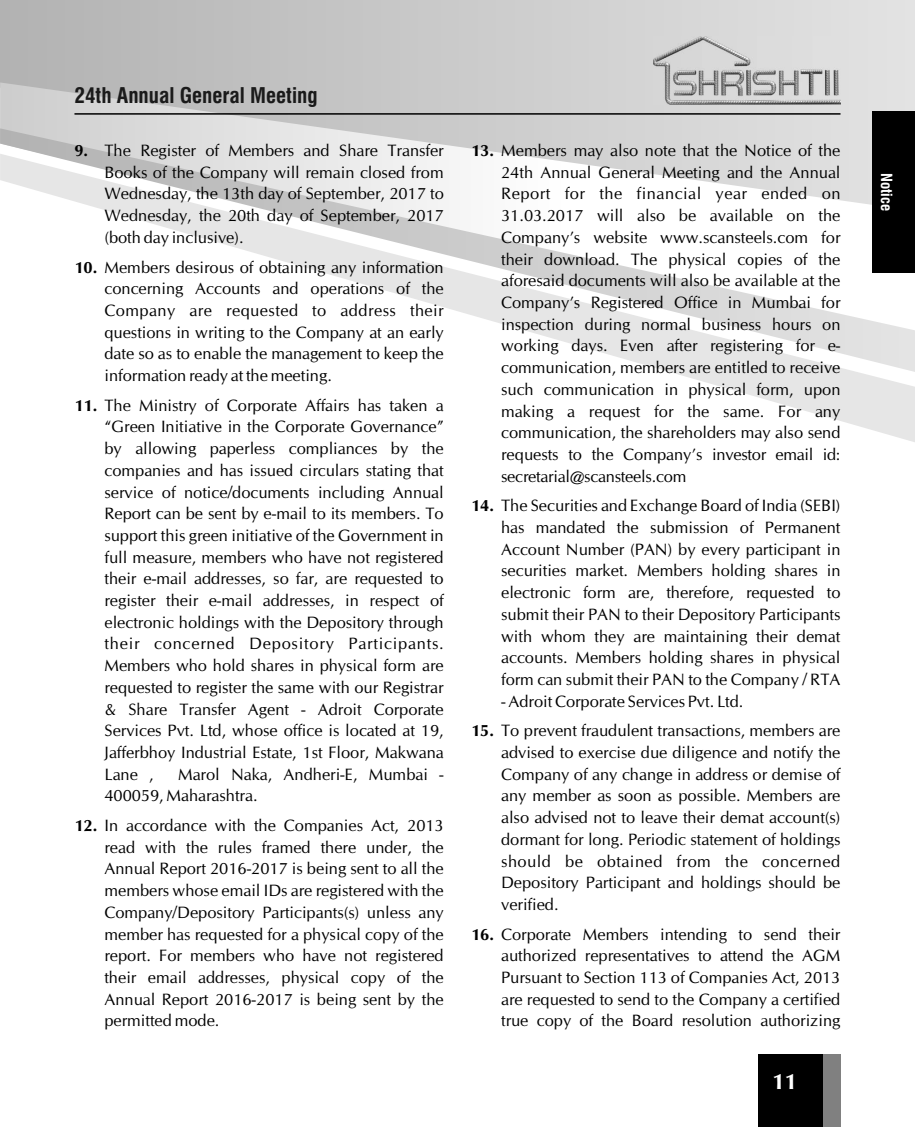
<style>
.page{position:relative;width:915px;height:1127px;background:#fff}
.page>*{position:absolute;margin:0;border:0;box-sizing:border-box;transform-origin:0 0}
.t1{font:700 22.5px "CG Omega";color:#fff}
.t2{font:700 condensed 21.15px "Swiss 721 BT";color:#1a1a1a}
.t3{font:16.5px/21.8px "CG Omega";color:#000;text-align:justify}
.t4{font:700 condensed 15px "Swiss 721 BT";color:#fff}
.s1{font-weight:700}
</style>
<div class="page">
<svg style="left:0;top:0;width:914px;height:82px;background:#c8c8c8"></svg>
<svg style="left:0;top:82px;width:914px;height:46px;background:#cdcdcd"></svg>
<svg style="left:674px;top:373px;width:240px;height:69px"></svg>
<svg style="left:0;top:128px;width:914px;height:245px"></svg>
<img style="left:653px;top:37px;width:187px;height:67px">
<hr style="left:74px;top:113px;width:766px;height:2px;background:#000">
<div style="left:757px;top:1054px;width:83px;height:73px;background:#000"></div>
<div style="left:822px;top:1054px;width:18px;height:73px;background:#808080"></div>
<div style="left:872px;top:111px;width:42px;height:161px;background:#000"></div>
<p class="t2" style="left:74px;top:87px;width:244px">24th Annual General Meeting</p>
<p class="t3" style="left:104px;top:141px;width:341px;text-indent:-30px"><span class="s1">9.</span> The Register of Members and Share Transfer Books of the Company will remain closed from Wednesday, the 13th day of September, 2017 to Wednesday, the 20th day of September, 2017 (both day inclusive).</p>
<p class="t3" style="left:104px;top:257px;width:341px;text-indent:-30px"><span class="s1">10.</span> Members desirous of obtaining any information concerning Accounts and operations of the Company are requested to address their questions in writing to the Company at an early date so as to enable the management to keep the information ready at the meeting.</p>
<p class="t3" style="left:104px;top:395px;width:341px;text-indent:-30px"><span class="s1">11.</span> The Ministry of Corporate Affairs has taken a “Green Initiative in the Corporate Governance” by allowing paperless compliances by the companies and has issued circulars stating that service of notice/documents including Annual Report can be sent by e-mail to its members. To support this green initiative of the Government in full measure, members who have not registered their e-mail addresses, so far, are requested to register their e-mail addresses, in respect of electronic holdings with the Depository through their concerned Depository Participants.<br>Members who hold shares in physical form are requested to register the same with our Registrar &amp; Share Transfer Agent - Adroit Corporate Services Pvt. Ltd, whose office is located at 19, Jafferbhoy Industrial Estate, 1st Floor, Makwana Lane ,</p>
<p class="t3" style="left:104px;top:764px;width:341px;text-indent:74px">Marol Naka, Andheri-E, Mumbai -<br>400059, Maharashtra.</p>
<p class="t3" style="left:104px;top:816px;width:341px;text-indent:-30px"><span class="s1">12.</span> In accordance with the Companies Act, 2013 read with the rules framed there under, the Annual Report 2016-2017 is being sent to all the members whose email IDs are registered with the Company/Depository Participants(s) unless any member has requested for a physical copy of the report. For members who have not registered their email addresses, physical copy of the Annual Report 2016-2017 is being sent by the permitted mode.</p>
<p class="t3" style="left:501px;top:141px;width:341px;text-indent:-30px"><span class="s1">13.</span> Members may also note that the Notice of the 24th Annual General Meeting and the Annual Report for the financial year ended on 31.03.2017 will also be available on the Company’s website www.scansteels.com for their download. The physical copies of the aforesaid documents will also be available at the Company’s Registered Office in Mumbai for inspection during normal business hours on working days. Even after registering for e&shy;communication, members are entitled to receive such communication in physical form, upon making a request for the same. For any communication, the shareholders may also send requests to the Company’s investor email id: secretarial@scansteels.com</p>
<p class="t3" style="left:501px;top:496px;width:341px;text-indent:-30px"><span class="s1">14.</span> The Securities and Exchange Board of India (SEBI) has mandated the submission of Permanent Account Number (PAN) by every participant in securities market. Members holding shares in electronic form are, therefore, requested to submit their PAN to their Depository Participants with whom they are maintaining their demat accounts. Members holding shares in physical form can submit their PAN to the Company / RTA</p>
<p class="t3" style="left:501px;top:691px;width:244px">- Adroit Corporate Services Pvt. Ltd.</p>
<p class="t3" style="left:501px;top:721px;width:341px;text-indent:-30px"><span class="s1">15.</span> To prevent fraudulent transactions, members are advised to exercise due diligence and notify the Company of any change in address or demise of any member as soon as possible. Members are also advised not to leave their demat account(s) dormant for long. Periodic statement of holdings should be obtained from the concerned Depository Participant and holdings should be verified.</p>
<p class="t3" style="left:501px;top:924px;width:341px;text-indent:-30px"><span class="s1">16.</span> Corporate Members intending to send their authorized representatives to attend the AGM Pursuant to Section 113 of Companies Act, 2013 are requested to send to the Company a certified true copy of the Board resolution authorizing</p>
<h1 class="t1" style="left:771px;top:1072px;width:26px">11</h1>
<p class="t4" style="left:892px;top:173px;width:39px;rotate:90deg">Notice</p>
</div>
